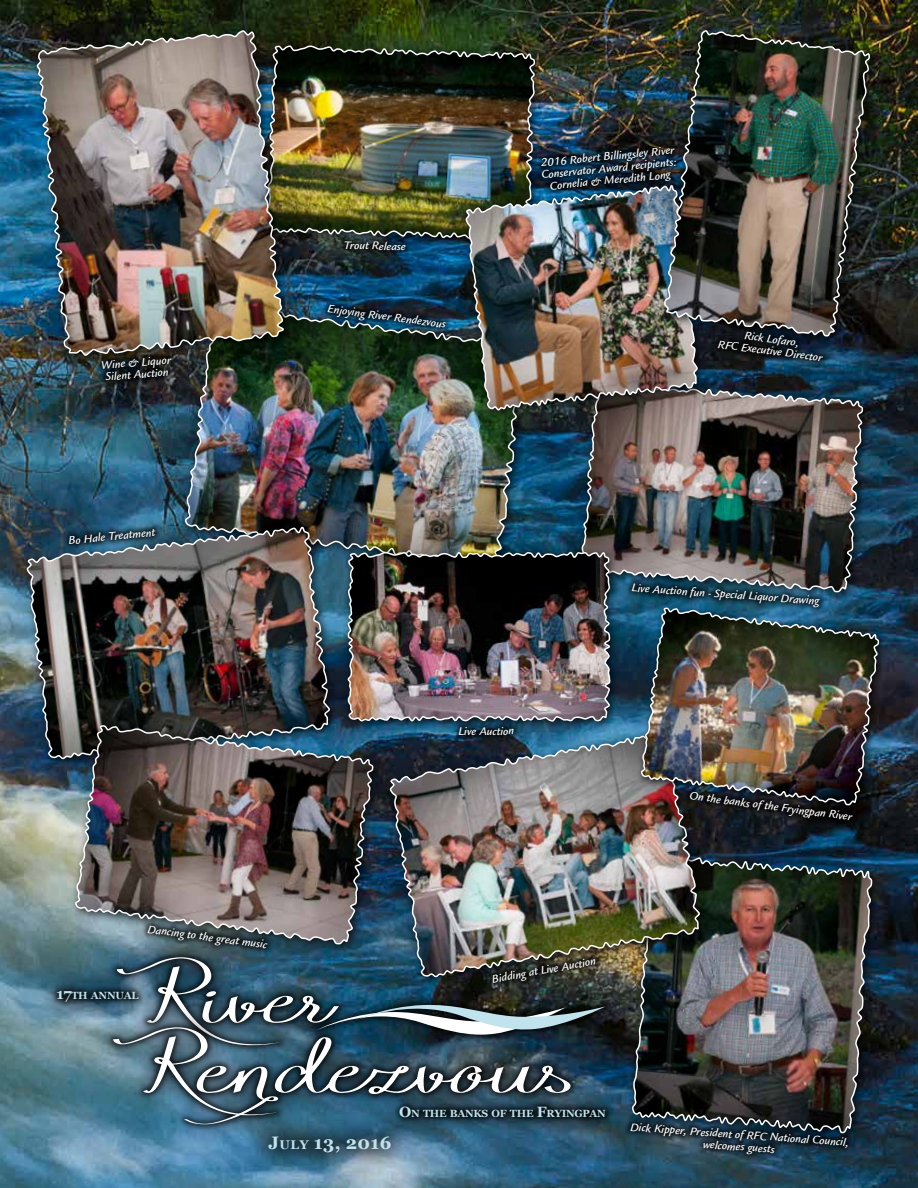
<style>
.page{position:relative;width:918px;height:1188px;background:#fff}
.page>*{position:absolute;margin:0;border:0;box-sizing:border-box;transform-origin:0 0}
.t1{font:700 18px "Georgia";letter-spacing:.02em;color:#c1e3ed}
.t2{font:italic 500 12px/12px "Legacy Sans";color:#fff;text-align:center}
.t3{font:700 10.35px "Georgia";letter-spacing:-.03em;color:#c1e3ed}
.s1{font-size:14.85px}
.s2{font-size:12.6px}
</style>
<div class="page">
<img style="left:0;top:0;width:918px;height:1188px">
<div style="left:50px;top:950px;width:563px;height:182px;background:#000;opacity:.75"></div>
<div style="left:36px;top:969px;width:124px;height:54px;background:#000;opacity:.75"></div>
<div style="left:96px;top:936px;width:264px;height:131px;background:#000;opacity:.75"></div>
<div style="left:92px;top:1006px;width:500px;height:141px;background:#000;opacity:.75"></div>
<svg style="left:113px;top:1027px;width:458px;height:97px;background:#526d7b"></svg>
<div style="left:379px;top:1085px;width:247px;height:54px;background:#000;opacity:.75"></div>
<div style="left:300px;top:981px;width:287px;height:84px;background:#000;opacity:.75"></div>
<img style="left:117px;top:957px;width:489px;height:88px">
<div style="left:248px;top:1115px;width:164px;height:59px;background:#000;opacity:.75"></div>
<div style="left:179px;top:298px;width:358px;height:280px;background:#000;opacity:.75"></div>
<img style="left:185px;top:303px;width:343px;height:266px">
<div style="left:576px;top:376px;width:297px;height:226px;background:#000;opacity:.75"></div>
<img style="left:581px;top:380px;width:284px;height:214px">
<div style="left:342px;top:546px;width:278px;height:186px;background:#000;opacity:.75"></div>
<img style="left:346px;top:551px;width:265px;height:205px">
<div style="left:21px;top:522px;width:319px;height:247px;background:#000;opacity:.75"></div>
<img style="left:26px;top:526px;width:303px;height:234px">
<div style="left:70px;top:720px;width:314px;height:235px;background:#000;opacity:.75"></div>
<img style="left:75px;top:724px;width:300px;height:222px">
<div style="left:262px;top:40px;width:283px;height:211px;background:#000;opacity:.75"></div>
<img style="left:294px;top:44px;width:243px;height:198px">
<div style="left:460px;top:180px;width:247px;height:240px;background:#000;opacity:.75"></div>
<img style="left:465px;top:185px;width:234px;height:226px">
<div style="left:627px;top:850px;width:255px;height:293px;background:#000;opacity:.75"></div>
<img style="left:631px;top:841px;width:243px;height:294px">
<div style="left:32px;top:25px;width:262px;height:340px;background:#000;opacity:.75"></div>
<img style="left:36px;top:30px;width:247px;height:326px">
<div style="left:659px;top:25px;width:221px;height:321px;background:#000;opacity:.75"></div>
<img style="left:663px;top:30px;width:208px;height:329px">
<div style="left:385px;top:728px;width:325px;height:259px;background:#000;opacity:.75"></div>
<img style="left:389px;top:732px;width:312px;height:246px">
<div style="left:636px;top:603px;width:252px;height:211px;background:#000;opacity:.75"></div>
<img style="left:640px;top:606px;width:240px;height:201px">
<div style="left:338px;top:234px;width:75px;height:23px;background:#000;opacity:.75"></div>
<div style="left:711px;top:325px;width:119px;height:43px;background:#000;opacity:.75"></div>
<div style="left:625px;top:577px;width:202px;height:37px;background:#000;opacity:.75"></div>
<div style="left:683px;top:785px;width:176px;height:42px;background:#000;opacity:.75"></div>
<div style="left:141px;top:919px;width:133px;height:36px;background:#000;opacity:.75"></div>
<div style="left:486px;top:952px;width:116px;height:38px;background:#000;opacity:.75"></div>
<div style="left:624px;top:1116px;width:230px;height:45px;background:#000;opacity:.75"></div>
<div style="left:321px;top:298px;width:132px;height:37px;background:#000;opacity:.75"></div>
<div style="left:62px;top:522px;width:100px;height:29px;background:#000;opacity:.75"></div>
<div style="left:452px;top:719px;width:68px;height:23px;background:#000;opacity:.75"></div>
<div style="left:534px;top:140px;width:149px;height:57px;background:#000;opacity:.75"></div>
<div style="left:95px;top:350px;width:83px;height:38px;background:#000;opacity:.75"></div>
<p class="t2" style="left:101px;top:359px;width:71px;text-align:left;rotate:-4deg">Wine &amp; Liquor<br>Silent Auction</p>
<p class="t2" style="left:68px;top:535px;width:89px;rotate:-6deg">Bo Hale Treatment</p>
<p class="t2" style="left:148px;top:924px;width:122px;rotate:7deg">Dancing to the great music</p>
<p class="t3" style="left:57px;top:988px;width:84px"><span class="s1">17</span>TH ANNUAL</p>
<p class="t2" style="left:344px;top:239px;width:63px;rotate:2deg">Trout Release</p>
<p class="t2" style="left:328px;top:303px;width:121px;rotate:7deg">Enjoying River Rendezvous</p>
<p class="t2" style="left:540px;top:158px;width:137px;rotate:-6deg">2016 Robert Billingsley River<br>Conservator Award recipients:<br>Cornelia &amp; Meredith Long</p>
<p class="t2" style="left:720px;top:327px;width:107px;rotate:7deg">Rick Lofaro,<br>RFC Executive Director</p>
<p class="t2" style="left:458px;top:725px;width:57px">Live Auction</p>
<p class="t2" style="left:632px;top:582px;width:189px;rotate:4deg">Live Auction fun - Special Liquor Drawing</p>
<p class="t2" style="left:690px;top:790px;width:165px;rotate:7deg">On the banks of the Fryingpan River</p>
<p class="t2" style="left:491px;top:973px;width:107px;rotate:-10deg">Bidding at Live Auction</p>
<p class="t3" style="left:399px;top:1105px;width:208px"><span class="s1">O</span>N THE BANKS OF THE <span class="s1">F</span>RYINGPAN</p>
<h1 class="t1" style="left:269px;top:1129px;width:124px">J<span class="s2">ULY</span> 13, 2016</h1>
<p class="t2" style="left:631px;top:1121px;width:220px;rotate:4deg">Dick Kipper, President of RFC National Council, welcomes guests</p>
</div>
